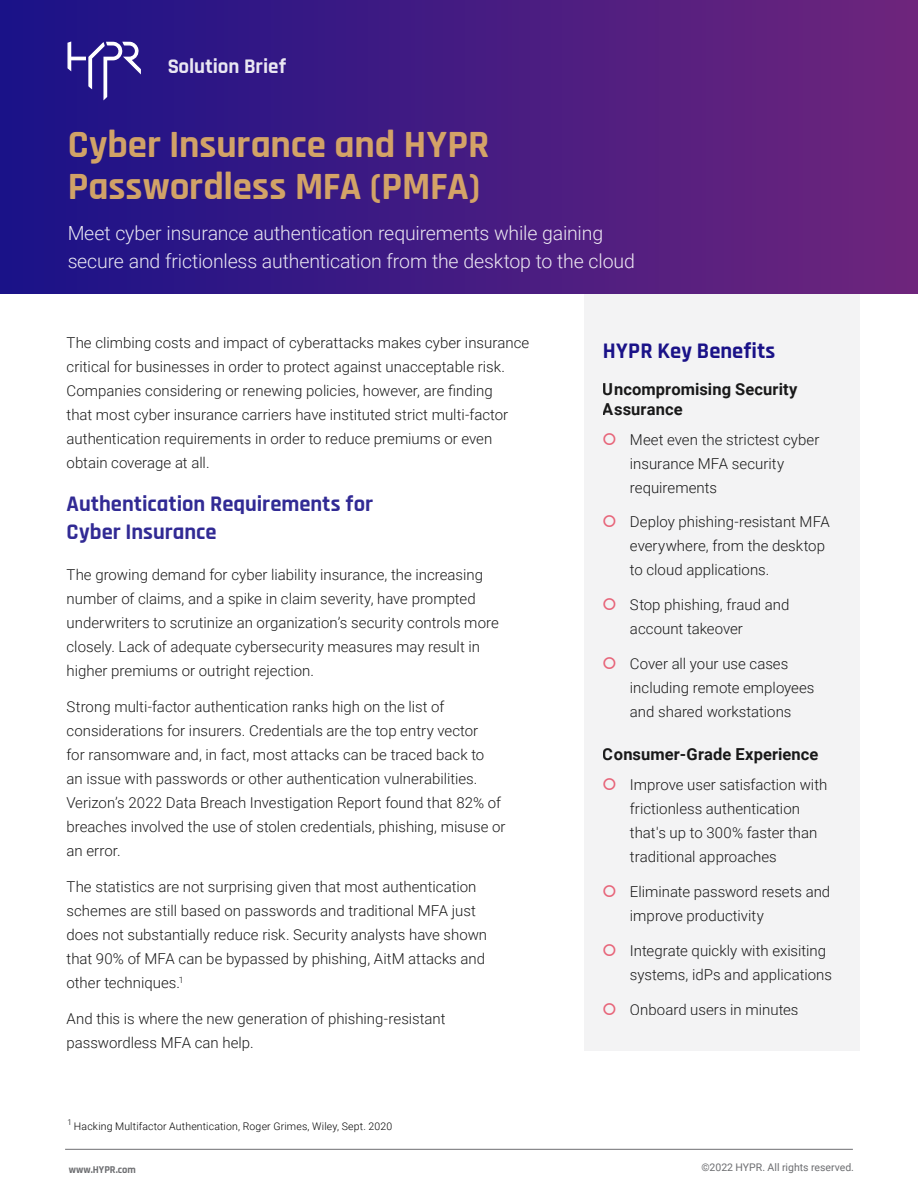
<style>
.page{position:relative;width:918px;height:1188px;background:#fff}
.page>*{position:absolute;margin:0;border:0;box-sizing:border-box;transform-origin:0 0}
.t1{font:700 39px/42px "Rajdhani";letter-spacing:-.005em;color:#e5b364}
.t2{font:700 22.5px/28.5px "Rajdhani";color:#1a1288}
.t3{font:700 21px "Rajdhani";letter-spacing:-.005em;color:#fff}
.t4{font:300 19.5px/28.5px "Roboto";letter-spacing:-.01em;color:#fff}
.t5{font:700 16.5px/19.5px "Roboto";letter-spacing:.005em;color:#000}
.t6{font:300 15px/24px "Roboto";color:#000}
.t7{font:300 10.5px "Roboto";letter-spacing:.015em;color:#000}
.t8{font:10.5px "Roboto";color:#6d6e71}
.t9{font:700 10.5px "Rajdhani";color:#6d6e71}
</style>
<div class="page">
<hr style="left:65px;top:1149px;width:788px;height:1px;background:#6d6e71">
<div style="left:1px;top:1px;width:916px;height:292px;background:linear-gradient(to right,#1a1288,#6e257c)"></div>
<div style="left:584px;top:294px;width:276px;height:756px;background:#f3f3f4"></div>
<svg style="left:68px;top:28px;width:77px;height:72px;background:#433698"></svg>
<h3 class="t3" style="left:167px;top:53px;width:121px">Solution Brief</h3>
<h1 class="t1" style="left:68px;top:125px;width:424px">Cyber Insurance and HYPR<br>Passwordless MFA (PMFA)</h1>
<h3 class="t4" style="left:68px;top:218px;width:569px">Meet cyber insurance authentication requirements while gaining secure and frictionless authentication from the desktop to the cloud</h3>
<p class="t6" style="left:67px;top:331px;width:464px">The climbing costs and impact of cyberattacks makes cyber insurance critical for businesses in order to protect against unacceptable risk.<br>Companies considering or renewing policies, however, are finding<br>that most cyber insurance carriers have instituted strict multi-factor authentication requirements in order to reduce premiums or even obtain coverage at all.</p>
<h2 class="t2" style="left:67px;top:490px;width:308px">Authentication Requirements for<br>Cyber Insurance</h2>
<p class="t6" style="left:67px;top:562px;width:434px">The growing demand for cyber liability insurance, the increasing number of claims, and a spike in claim severity, have prompted underwriters to scrutinize an organization’s security controls more closely. Lack of adequate cybersecurity measures may result in higher premiums or outright rejection.</p>
<p class="t6" style="left:67px;top:694px;width:441px">Strong multi-factor authentication ranks high on the list of considerations for insurers. Credentials are the top entry vector<br>for ransomware and, in fact, most attacks can be traced back to<br>an issue with passwords or other authentication vulnerabilities.<br>Verizon’s 2022 Data Breach Investigation Report found that 82% of breaches involved the use of stolen credentials, phishing, misuse or an error.</p>
<p class="t6" style="left:67px;top:874px;width:422px">The statistics are not surprising given that most authentication schemes are still based on passwords and traditional MFA just does not substantially reduce risk. Security analysts have shown that 90% of MFA can be bypassed by phishing, AitM attacks and other techniques.<sup>1</sup></p>
<p class="t6" style="left:67px;top:1006px;width:380px">And this is where the new generation of phishing-resistant passwordless MFA can help.</p>
<p class="t7" style="left:68px;top:1119px;width:326px"><sup>1</sup> Hacking Multifactor Authentication, Roger Grimes, Wiley, Sept. 2020</p>
<h2 class="t2" style="left:603px;top:337px;width:174px">HYPR Key Benefits</h2>
<p class="t5" style="left:603px;top:379px;width:196px">Uncompromising Security<br>Assurance</p>
<p class="t6" style="left:630px;top:427px;width:191px">Meet even the strictest cyber insurance MFA security requirements</p>
<p class="t6" style="left:630px;top:509px;width:202px">Deploy phishing-resistant MFA everywhere, from the desktop to cloud applications.</p>
<p class="t6" style="left:630px;top:592px;width:161px">Stop phishing, fraud and account takeover</p>
<p class="t6" style="left:630px;top:651px;width:186px">Cover all your use cases including remote employees and shared workstations</p>
<p class="t5" style="left:603px;top:744px;width:217px">Consumer-Grade Experience</p>
<p class="t6" style="left:630px;top:773px;width:199px">Improve user satisfaction with frictionless authentication that's up to 300% faster than traditional approaches</p>
<p class="t6" style="left:630px;top:879px;width:202px">Eliminate password resets and improve productivity</p>
<p class="t6" style="left:630px;top:938px;width:204px">Integrate quickly with exisiting systems, idPs and applications</p>
<p class="t6" style="left:630px;top:997px;width:170px">Onboard users in minutes</p>
<p class="t9" style="left:69px;top:1163px;width:69px">www.HYPR.com</p>
<p class="t8" style="left:701px;top:1160px;width:154px">©2022 HYPR. All rights reserved.</p>
</div>
